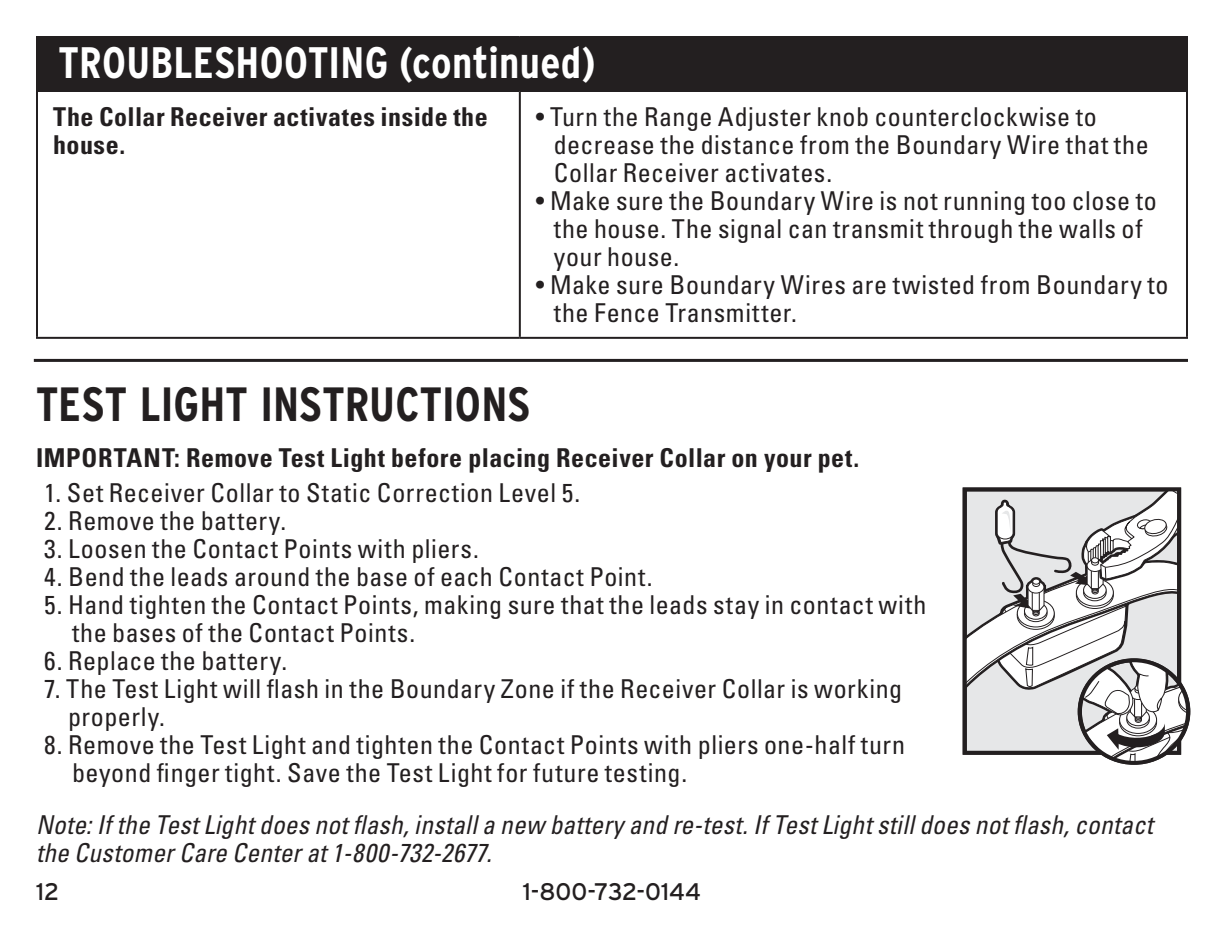
<style>
.page{position:relative;width:1224px;height:936px;background:#fff}
.page>*{position:absolute;margin:0;border:0;box-sizing:border-box;transform-origin:0 0}
.t1{font:700 condensed 48px "Interstate";letter-spacing:.005em;color:#231f20}
.t2{font:700 condensed 44px "Interstate";letter-spacing:.005em;color:#fff}
.t3{font:condensed 26px/28px "Univers LT Std";letter-spacing:.02em;color:#231f20}
.t4{font:italic condensed 26px/28px "Univers LT Std";letter-spacing:.015em;color:#231f20}
.t5{font:700 condensed 26px/28px "Univers LT Std";letter-spacing:.02em;color:#231f20}
.t6{font:24px "Interstate";color:#231f20}
</style>
<div class="page">
<div style="left:37px;top:37px;width:1150px;height:54px;background:#231f20"></div>
<hr style="left:36px;top:38px;width:2px;height:52px;background:#231f20">
<hr style="left:36px;top:36px;width:484px;height:2px;background:#231f20">
<hr style="left:520px;top:36px;width:668px;height:2px;background:#231f20">
<hr style="left:36px;top:90px;width:484px;height:2px;background:#231f20">
<hr style="left:520px;top:90px;width:668px;height:2px;background:#231f20">
<hr style="left:1186px;top:38px;width:2px;height:52px;background:#231f20">
<hr style="left:36px;top:92px;width:2px;height:245px;background:#231f20">
<hr style="left:519px;top:92px;width:2px;height:245px;background:#231f20">
<hr style="left:1186px;top:92px;width:2px;height:245px;background:#231f20">
<hr style="left:36px;top:337px;width:484px;height:2px;background:#231f20">
<hr style="left:520px;top:337px;width:668px;height:2px;background:#231f20">
<svg style="left:962px;top:487px;width:220px;height:278px"></svg>
<svg style="left:965px;top:489px;width:224px;height:274px"></svg>
<div style="left:1078px;top:658px;width:112px;height:107px;border:4px solid #231f20;border-radius:50%"></div>
<hr style="left:34px;top:359px;width:1154px;height:3px;background:#231f20">
<h2 class="t2" style="left:59px;top:38px;width:539px">TROUBLESHOOTING (continued)</h2>
<p class="t5" style="left:53px;top:102px;width:436px">The Collar Receiver activates inside the house.</p>
<p class="t3" style="left:554px;top:102px;width:596px;text-indent:-18px">• Turn the Range Adjuster knob counterclockwise to decrease the distance from the Boundary Wire that the<br>Collar Receiver activates.</p>
<p class="t3" style="left:554px;top:186px;width:605px;text-indent:-18px">• Make sure the Boundary Wire is not running too close to the house. The signal can transmit through the walls of your house.</p>
<p class="t3" style="left:554px;top:270px;width:616px;text-indent:-18px">• Make sure Boundary Wires are twisted from Boundary to the Fence Transmitter.</p>
<h1 class="t1" style="left:36px;top:377px;width:496px">TEST LIGHT INSTRUCTIONS</h1>
<p class="t5" style="left:36px;top:444px;width:825px">IMPORTANT: Remove Test Light before placing Receiver Collar on your pet.</p>
<p class="t3" style="left:44px;top:478px;width:538px">1. Set Receiver Collar to Static Correction Level 5.</p>
<p class="t3" style="left:44px;top:506px;width:244px">2. Remove the battery.</p>
<p class="t3" style="left:44px;top:534px;width:436px">3. Loosen the Contact Points with pliers.</p>
<p class="t3" style="left:44px;top:562px;width:610px">4. Bend the leads around the base of each Contact Point.</p>
<p class="t3" style="left:72px;top:590px;width:856px;text-indent:-28px">5. Hand tighten the Contact Points, making sure that the leads stay in contact with the bases of the Contact Points.</p>
<p class="t3" style="left:44px;top:646px;width:245px">6. Replace the battery.</p>
<p class="t3" style="left:68px;top:674px;width:836px;text-indent:-24px">7. The Test Light will flash in the Boundary Zone if the Receiver Collar is working properly.</p>
<p class="t3" style="left:72px;top:730px;width:835px;text-indent:-28px">8. Remove the Test Light and tighten the Contact Points with pliers one-half turn beyond finger tight. Save the Test Light for future testing.</p>
<p class="t4" style="left:36px;top:810px;width:1118px">Note: If the Test Light does not flash, install a new battery and re-test. If Test Light still does not flash, contact the Customer Care Center at 1-800-732-2677.</p>
<p class="t6" style="left:36px;top:878px;width:25px">12</p>
<p class="t6" style="left:523px;top:878px;width:180px">1-800-732-0144</p>
</div>
